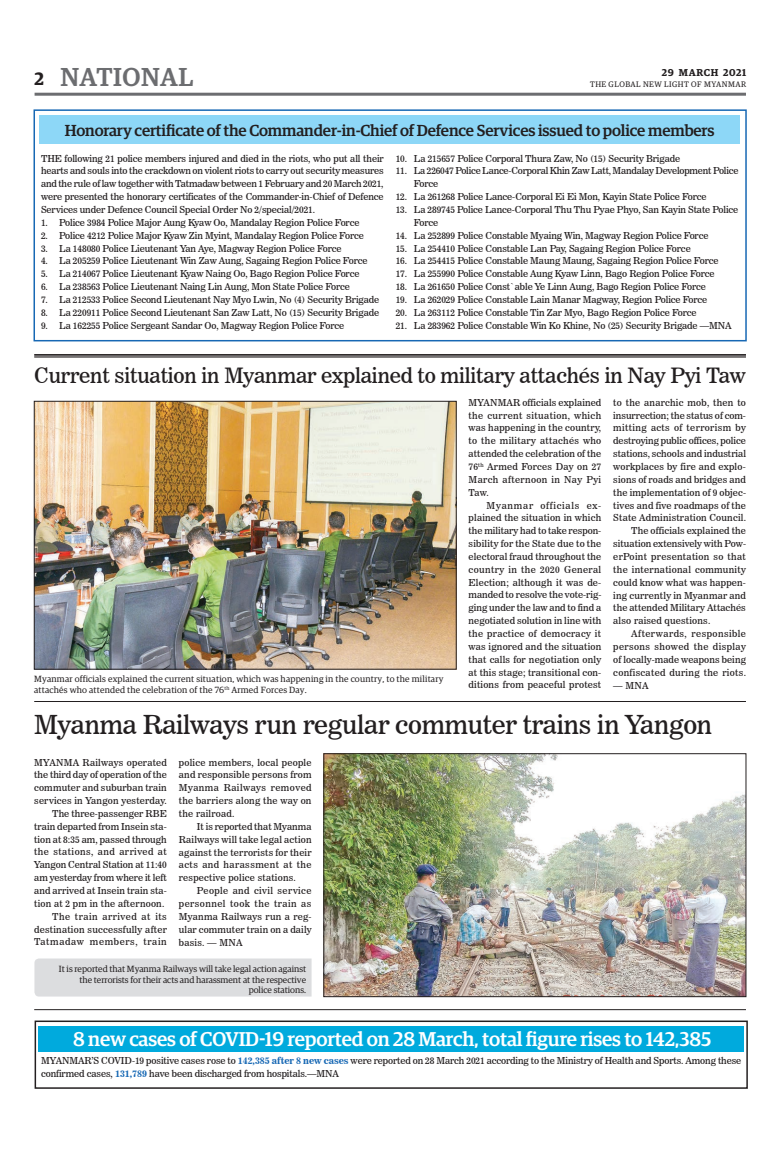
<style>
.page{position:relative;width:773px;height:1152px;background:#fff}
.page>*{position:absolute;margin:0;border:0;box-sizing:border-box;transform-origin:0 0}
.t1{font:26px "News 706 BT Roman C";letter-spacing:-.01em;color:#231f20}
.t2{font:500 26px "Guardian Egyp";letter-spacing:.02em;color:#6c6d70}
.t3{font:21px "News 706 BT Roman C";letter-spacing:-.01em;color:#231f20}
.t4{font:500 20px "Guardian Egyp";letter-spacing:-.01em;color:#fff}
.t5{font:600 18px "Guardian Egyp";color:#231f20}
.t6{font:500 16px "Guardian Egyp";letter-spacing:-.01em;color:#231f20}
.t7{font:600 10px "Guardian Egyp";letter-spacing:.06em;color:#231f20}
.t8{font:9.5px/12.9px "News 706 BT Roman C";letter-spacing:-.01em;color:#231f20;text-align:justify}
.t9{font:9.5px/12.9px "News 706 BT Roman C";letter-spacing:.015em;color:#231f20;text-align:right}
.t10{font:9.5px "News 706 BT Roman C";letter-spacing:.02em;color:#231f20}
.t11{font:9.5px "News 706 BT Roman C";letter-spacing:.03em;color:#231f20}
.t12{font:9.5px "News 706 BT Roman C";letter-spacing:.01em;color:#231f20}
.t13{font:9.5px "News 706 BT Roman C";letter-spacing:.025em;color:#231f20}
.t14{font:9.5px "News 706 BT Roman C";letter-spacing:.035em;color:#231f20}
.t15{font:9.5px "News 706 BT Roman C";letter-spacing:.04em;color:#231f20}
.t16{font:9.5px "News 706 BT Roman C";letter-spacing:.045em;color:#231f20}
.t17{font:9px/10.8px "Guardian Egyp";letter-spacing:.02em;color:#231f20}
.t18{font:9px/10.8px "Guardian Egyp";color:#231f20;text-align:right}
.t19{font:8px "Guardian Egyp";letter-spacing:.06em;color:#231f20}
.s1{font-family:"News 706 BT Bold C";color:#1768b4}
</style>
<div class="page">
<hr style="left:35px;top:93px;width:711px;height:3px;background:#6c6d70">
<div style="left:34px;top:959px;width:277px;height:38px;background:#dcdddf"></div>
<div style="left:40px;top:116px;width:699px;height:28px;background:#8dd7f7"></div>
<div style="left:33px;top:109px;width:713px;height:232px;border:2px solid #1768b4"></div>
<hr style="left:34px;top:354px;width:712px;height:1px;background:#231f20">
<hr style="left:34px;top:356px;width:712px;height:1px;background:#231f20">
<hr style="left:34px;top:357px;width:712px;height:1px;background:#231f20">
<img style="left:36px;top:403px;width:418px;height:264px">
<div style="left:34px;top:401px;width:422px;height:268px;border:1px solid #231f20"></div>
<hr style="left:34px;top:701px;width:712px;height:1px;background:#231f20">
<img style="left:326px;top:756px;width:418px;height:239px">
<div style="left:324px;top:754px;width:422px;height:243px;border:1px solid #231f20"></div>
<div style="left:38px;top:1026px;width:705px;height:26px;background:#0ad"></div>
<div style="left:35px;top:1021px;width:712px;height:68px;border:2px solid #231f20"></div>
<hr style="left:34px;top:1009px;width:712px;height:1px;background:#231f20">
<h1 class="t2" style="left:61px;top:59px;width:134px">NATIONAL</h1>
<h3 class="t5" style="left:35px;top:65px;width:11px">2</h3>
<p class="t7" style="left:662px;top:65px;width:86px">29 MARCH 2021</p>
<p class="t19" style="left:590px;top:79px;width:158px">THE GLOBAL NEW LIGHT OF MYANMAR</p>
<h3 class="t6" style="left:65px;top:119px;width:651px">Honorary certificate of the Commander-in-Chief of Defence Services issued to police members</h3>
<p class="t8" style="left:41px;top:152px;width:344px">THE following 21 police members injured and died in the riots, who put all their hearts and souls into the crackdown on violent riots to carry out security measures and the rule of law together with Tatmadaw between 1 February and 20 March 2021, were presented the honorary certificates of the Commander-in-Chief of Defence Services under Defence Council Special Order No 2/special/2021.</p>
<p class="t8" style="left:41px;top:216px;width:320px">1. Police 3984 Police Major Aung Kyaw Oo, Mandalay Region Police Force</p>
<p class="t8" style="left:41px;top:229px;width:324px">2. Police 4212 Police Major Kyaw Zin Myint, Mandalay Region Police Force</p>
<p class="t8" style="left:41px;top:242px;width:302px">3. La 148080 Police Lieutenant Yan Aye, Magway Region Police Force</p>
<p class="t8" style="left:41px;top:254px;width:328px">4. La 205259 Police Lieutenant Win Zaw Aung, Sagaing Region Police Force</p>
<p class="t8" style="left:41px;top:267px;width:320px">5. La 214067 Police Lieutenant Kyaw Naing Oo, Bago Region Police Force</p>
<p class="t8" style="left:41px;top:280px;width:310px">6. La 238563 Police Lieutenant Naing Lin Aung, Mon State Police Force</p>
<p class="t8" style="left:41px;top:293px;width:340px">7. La 212533 Police Second Lieutenant Nay Myo Lwin, No (4) Security Brigade</p>
<p class="t8" style="left:41px;top:306px;width:339px">8. La 220911 Police Second Lieutenant San Zaw Latt, No (15) Security Brigade</p>
<p class="t8" style="left:41px;top:319px;width:304px">9. La 162255 Police Sergeant Sandar Oo, Magway Region Police Force</p>
<p class="t8" style="left:396px;top:152px;width:286px">10. La 215657 Police Corporal Thura Zaw, No (15) Security Brigade</p>
<p class="t8" style="left:414px;top:165px;width:326px;text-indent:-18px">11. La 226047 Police Lance-Corporal Khin Zaw Latt, Mandalay Development Police<br>Force</p>
<p class="t8" style="left:396px;top:190px;width:312px">12. La 261268 Police Lance-Corporal Ei Ei Mon, Kayin State Police Force</p>
<p class="t8" style="left:414px;top:203px;width:326px;text-indent:-18px">13. La 289745 Police Lance-Corporal Thu Thu Pyae Phyo, San Kayin State Police<br>Force</p>
<p class="t8" style="left:396px;top:229px;width:314px">14. La 252899 Police Constable Myaing Win, Magway Region Police Force</p>
<p class="t8" style="left:396px;top:242px;width:296px">15. La 254410 Police Constable Lan Pay, Sagaing Region Police Force</p>
<p class="t8" style="left:396px;top:255px;width:324px">16. La 254415 Police Constable Maung Maung, Sagaing Region Police Force</p>
<p class="t8" style="left:396px;top:267px;width:320px">17. La 255990 Police Constable Aung Kyaw Linn, Bago Region Police Force</p>
<p class="t8" style="left:396px;top:280px;width:312px">18. La 261650 Police Const`able Ye Linn Aung, Bago Region Police Force</p>
<p class="t8" style="left:396px;top:293px;width:313px">19. La 262029 Police Constable Lain Manar Magway, Region Police Force</p>
<p class="t8" style="left:396px;top:306px;width:302px">20. La 263112 Police Constable Tin Zar Myo, Bago Region Police Force</p>
<p class="t8" style="left:396px;top:319px;width:337px">21. La 283962 Police Constable Win Ko Khine, No (25) Security Brigade —MNA</p>
<h2 class="t3" style="left:34px;top:363px;width:713px">Current situation in Myanmar explained to military attachés in Nay Pyi Taw</h2>
<p class="t17" style="left:34px;top:673px;width:411px">Myanmar officials explained the current situation, which was happening in the country, to the military attachés who attended the celebration of the 76<sup>th</sup> Armed Forces Day.</p>
<p class="t8" style="left:468px;top:396px;width:134px">MYANMAR officials explained the current situation, which was happening in the country, to the military attachés who attended the celebration of the 76<sup>th</sup> Armed Forces Day on 27<br>March afternoon in Nay Pyi Taw.</p>
<p class="t8" style="left:468px;top:499px;width:134px;text-indent:18px">Myanmar officials ex&shy;plained the situation in which the military had to take respon&shy;sibility for the State due to the electoral fraud throughout the country in the 2020 General Election; although it was de&shy;manded to resolve the vote-rig&shy;ging under the law and to find a negotiated solution in line with the practice of democracy it was ignored and the situation that calls for negotiation only at this stage; transitional con&shy;ditions from peaceful protest</p>
<p class="t10" style="left:613px;top:397px;width:134px">to the anarchic mob, then to</p>
<p class="t8" style="left:613px;top:409px;width:134px">insurrection; the status of com-</p>
<p class="t14" style="left:613px;top:422px;width:134px">mitting acts of terrorism by</p>
<p class="t8" style="left:613px;top:434px;width:134px">destroying public offices, police</p>
<p class="t8" style="left:613px;top:447px;width:134px">stations, schools and industrial</p>
<p class="t10" style="left:613px;top:461px;width:134px">workplaces by fire and explo-</p>
<p class="t9" style="left:613px;top:473px;width:134px">sions of roads and bridges and</p>
<p class="t9" style="left:613px;top:486px;width:134px">the implementation of 9 objec-</p>
<p class="t10" style="left:613px;top:499px;width:134px">tives and five roadmaps of the</p>
<p class="t10" style="left:613px;top:512px;width:134px">State Administration Council.</p>
<p class="t12" style="left:631px;top:525px;width:116px">The officials explained the</p>
<p class="t8" style="left:613px;top:537px;width:134px">situation extensively with Pow-</p>
<p class="t11" style="left:613px;top:551px;width:134px">erPoint presentation so that</p>
<p class="t13" style="left:613px;top:564px;width:134px">the international community</p>
<p class="t10" style="left:613px;top:577px;width:134px">could know what was happen-</p>
<p class="t10" style="left:613px;top:589px;width:134px">ing currently in Myanmar and</p>
<p class="t8" style="left:613px;top:602px;width:134px">the attended Military Attachés</p>
<p class="t10" style="left:613px;top:615px;width:98px">also raised questions.</p>
<p class="t16" style="left:631px;top:628px;width:116px">Afterwards, responsible</p>
<p class="t15" style="left:613px;top:641px;width:134px">persons showed the display</p>
<p class="t12" style="left:613px;top:654px;width:134px">of locally-made weapons being</p>
<p class="t11" style="left:613px;top:667px;width:134px">confiscated during the riots.</p>
<p class="t8" style="left:613px;top:679px;width:37px">— MNA</p>
<h1 class="t1" style="left:34px;top:709px;width:679px">Myanma Railways run regular commuter trains in Yangon</h1>
<p class="t9" style="left:34px;top:756px;width:134px">MYANMA Railways operated the third day of operation of the commuter and suburban train services in Yangon yesterday.<br>The three-passenger RBE train departed from Insein sta&shy;tion at 8:35 am, passed through the stations, and arrived at<br>Yangon Central Station at 11:40 am yesterday from where it left and arrived at Insein train sta&shy;tion at 2 pm in the afternoon.<br>The train arrived at its destination successfully after<br>Tatmadaw members, train</p>
<p class="t8" style="left:179px;top:756px;width:134px">police members, local people and responsible persons from Myanma Railways removed the barriers along the way on the railroad.</p>
<p class="t8" style="left:179px;top:820px;width:134px;text-indent:18px">It is reported that Myanma Railways will take legal action against the terrorists for their acts and harassment at the respective police stations.</p>
<p class="t8" style="left:179px;top:884px;width:134px;text-indent:18px">People and civil service personnel took the train as Myanma Railways run a reg&shy;ular commuter train on a daily basis. — MNA</p>
<p class="t18" style="left:59px;top:963px;width:249px">It is reported that Myanma Railways will take legal action against the terrorists for their acts and harassment at the respective police stations.</p>
<h3 class="t4" style="left:73px;top:1025px;width:639px">8 new cases of COVID-19 reported on 28 March, total figure rises to 142,385</h3>
<p class="t8" style="left:41px;top:1054px;width:701px;line-height:13.4px">MYANMAR’S COVID-19 positive cases rose to <span class="s1">142,385 after 8 new cases</span> were reported on 28 March 2021 according to the Ministry of Health and Sports. Among these confirmed cases, <span class="s1">131,789</span> have been discharged from hospitals.—MNA</p>
</div>
